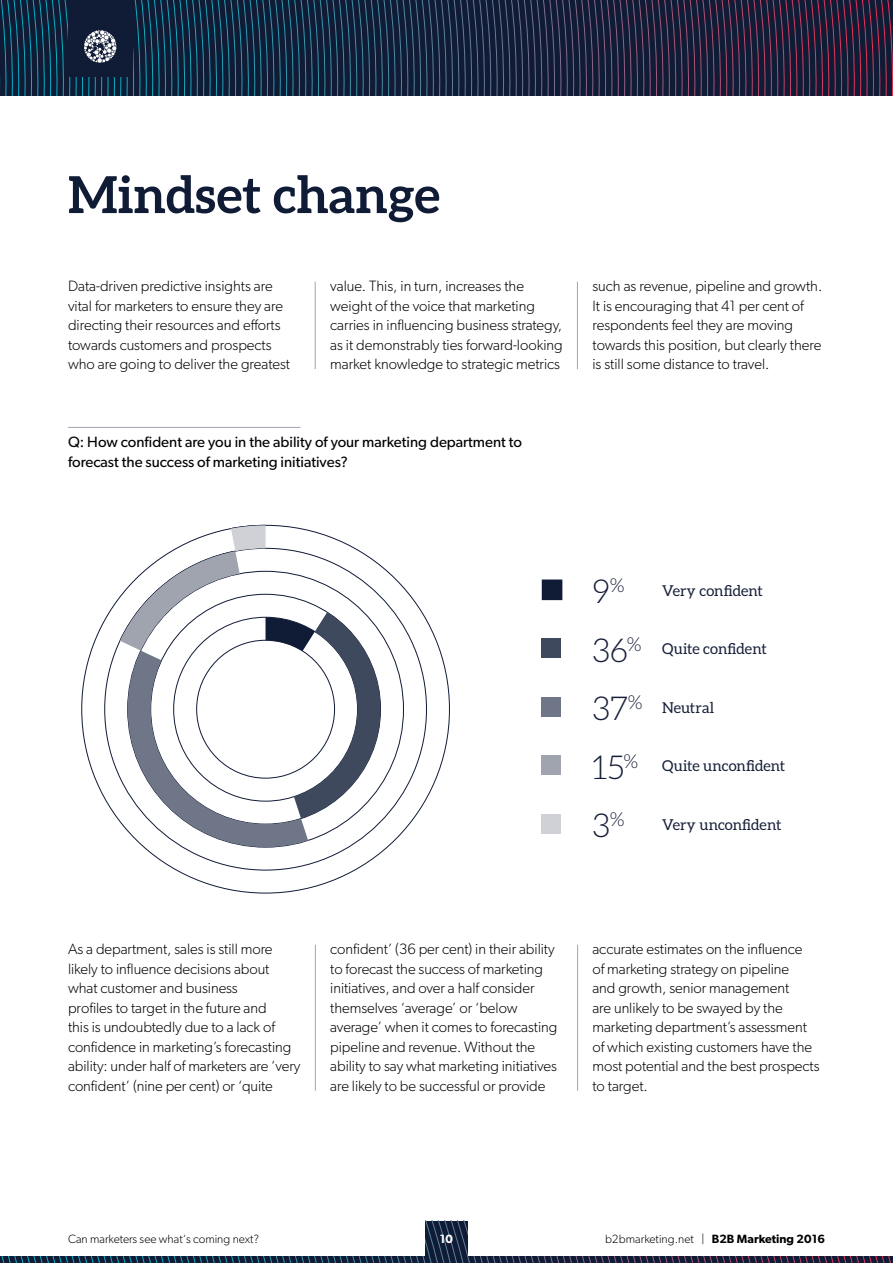
<style>
.page{position:relative;width:893px;height:1263px;background:#fff}
.page>*{position:absolute;margin:0;border:0;box-sizing:border-box;transform-origin:0 0}
.t1{font:700 51px "Aleo";color:#101b36}
.t2{font:300 33px "Aleo";color:#161f38}
.t3{font:300 15px/19.5px "Gibson";letter-spacing:-.005em;color:#000}
.t4{font:15px/19.5px "Gibson";color:#000}
.t5{font:15px "Aleo";letter-spacing:.005em;color:#161f38}
.t6{font:300 12px "Gibson";color:#000}
.t7{font:600 12px "Gibson";color:#fff}
.s1{font-weight:300;font-size:33px}
.s2{font-weight:600}
</style>
<div class="page">
<svg style="left:0;top:1221px;width:893px;height:42px"></svg>
<svg style="left:82px;top:564px;width:368px;height:329px"></svg>
<div style="left:542px;top:579px;width:20px;height:21px;background:#101b36"></div>
<div style="left:542px;top:639px;width:19px;height:19px;background:#3f495e"></div>
<div style="left:542px;top:697px;width:19px;height:19px;background:#6f7687"></div>
<div style="left:542px;top:756px;width:19px;height:19px;background:#9fa4af"></div>
<div style="left:542px;top:814px;width:19px;height:19px;background:#cfd1d7"></div>
<hr style="left:577px;top:282px;width:1px;height:87px;background:#9fa4af">
<hr style="left:315px;top:282px;width:1px;height:87px;background:#9fa4af">
<hr style="left:68px;top:427px;width:232px;height:1px;background:#9fa4af">
<hr style="left:577px;top:945px;width:1px;height:146px;background:#9fa4af">
<hr style="left:315px;top:945px;width:1px;height:146px;background:#9fa4af">
<svg style="left:0;top:0;width:893px;height:96px;background:#1e2944"></svg>
<svg style="left:120px;top:525px;width:260px;height:322px"></svg>
<h1 class="t1" style="left:68px;top:165px;width:373px">Mindset change</h1>
<p class="t3" style="left:68px;top:276px;width:224px">Data-driven predictive insights are vital for marketers to ensure they are directing their resources and efforts towards customers and prospects who are going to deliver the greatest</p>
<p class="t3" style="left:330px;top:276px;width:234px">value. This, in turn, increases the weight of the voice that marketing carries in influencing business strategy, as it demonstrably ties forward-looking market knowledge to strategic metrics</p>
<p class="t3" style="left:592px;top:276px;width:231px">such as revenue, pipeline and growth.<br>It is encouraging that 41 per cent of respondents feel they are moving towards this position, but clearly there is still some distance to travel.</p>
<p class="t4" style="left:68px;top:432px;width:455px">Q: How confident are you in the ability of your marketing department to forecast the success of marketing initiatives?</p>
<h2 class="t2" style="left:592px;top:574px;width:34px">9<sup>%</sup></h2>
<p class="t5" style="left:662px;top:582px;width:103px">Very confident</p>
<p class="t5" style="left:592px;top:641px;width:176px"><span class="s1">36</span><sup>%</sup> Quite confident</p>
<p class="t5" style="left:592px;top:699px;width:123px"><span class="s1">37</span><sup>%</sup> Neutral</p>
<p class="t5" style="left:592px;top:758px;width:194px"><span class="s1">15</span><sup>%</sup> Quite unconfident</p>
<h2 class="t2" style="left:592px;top:808px;width:34px">3<sup>%</sup></h2>
<p class="t5" style="left:662px;top:816px;width:121px">Very unconfident</p>
<p class="t3" style="left:68px;top:939px;width:234px">As a department, sales is still more likely to influence decisions about what customer and business<br>profiles to target in the future and<br>this is undoubtedly due to a lack of confidence in marketing’s forecasting ability: under half of marketers are ‘very confident’ (nine per cent) or ‘quite</p>
<p class="t3" style="left:330px;top:939px;width:229px">confident’ (36 per cent) in their ability to forecast the success of marketing initiatives, and over a half consider themselves ‘average’ or ‘below average’ when it comes to forecasting pipeline and revenue. Without the ability to say what marketing initiatives are likely to be successful or provide</p>
<p class="t3" style="left:592px;top:939px;width:229px">accurate estimates on the influence<br>of marketing strategy on pipeline<br>and growth, senior management<br>are unlikely to be swayed by the marketing department’s assessment of which existing customers have the most potential and the best prospects to target.</p>
<p class="t6" style="left:68px;top:1232px;width:193px">Can marketers see what‘s coming next?</p>
<p class="t7" style="left:440px;top:1232px;width:15px">10</p>
<p class="t6" style="left:605px;top:1232px;width:221px">b2bmarketing.net | <span class="s2">B2B Marketing 2016</span></p>
</div>
